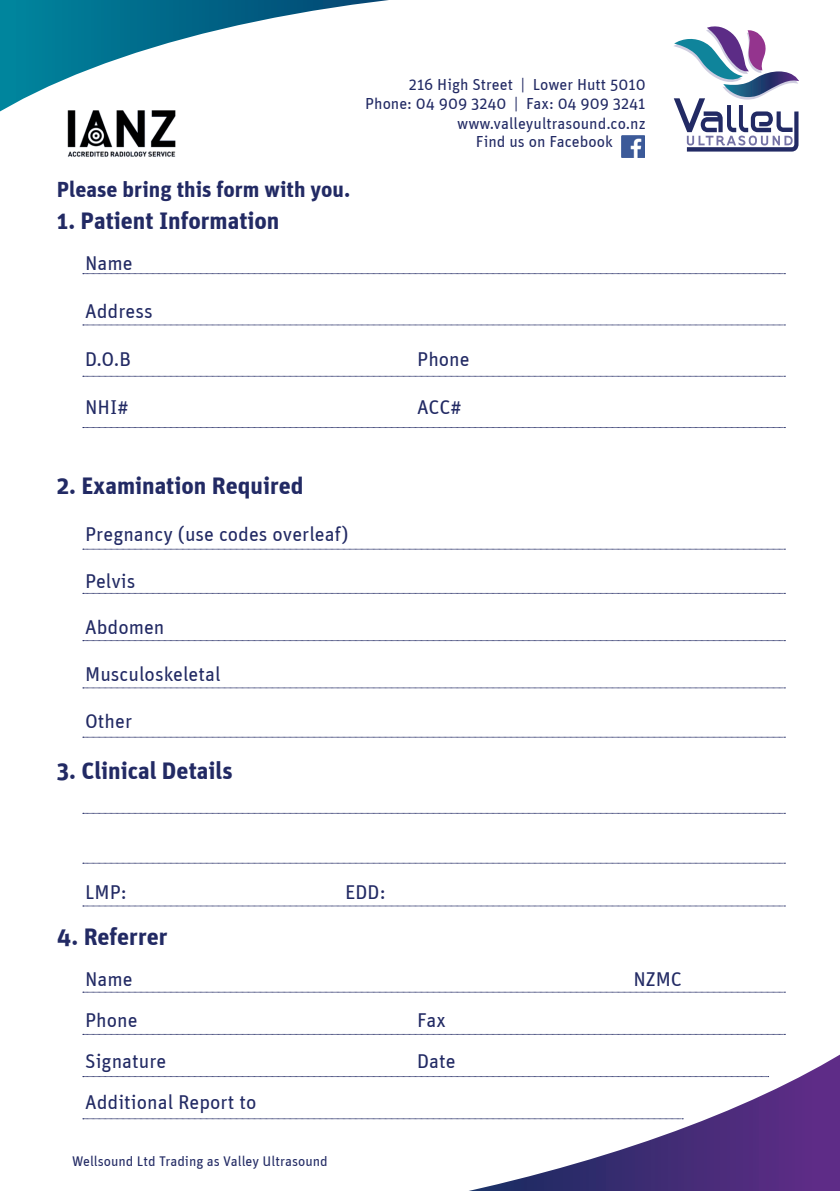
<style>
.page{position:relative;width:840px;height:1191px;background:#fff}
.page>*{position:absolute;margin:0;border:0;box-sizing:border-box;transform-origin:0 0}
.t1{font:700 24px "Unit";color:#222a64}
.t2{font:700 22px "Unit";color:#222a64}
.t3{font:20px "Unit";color:#222a64}
.t4{font:16px "Unit";color:#222a64}
.t5{font:14px "Unit";color:#222a64}
</style>
<div class="page">
<svg style="left:415px;top:1055px;width:424px;height:136px"></svg>
<svg style="left:0;top:0;width:389px;height:112px"></svg>
<svg style="left:673px;top:26px;width:125px;height:126px"></svg>
<svg style="left:83px;top:273px;width:702px;height:1px"></svg>
<svg style="left:83px;top:325px;width:702px;height:1px"></svg>
<svg style="left:83px;top:376px;width:702px;height:1px"></svg>
<svg style="left:83px;top:427px;width:702px;height:1px"></svg>
<svg style="left:83px;top:549px;width:702px;height:1px"></svg>
<svg style="left:83px;top:737px;width:702px;height:1px"></svg>
<svg style="left:83px;top:593px;width:702px;height:1px"></svg>
<svg style="left:83px;top:640px;width:702px;height:1px"></svg>
<svg style="left:83px;top:687px;width:702px;height:1px"></svg>
<svg style="left:83px;top:1076px;width:685px;height:1px"></svg>
<svg style="left:83px;top:1118px;width:599px;height:1px"></svg>
<svg style="left:83px;top:991px;width:702px;height:1px"></svg>
<svg style="left:83px;top:1034px;width:702px;height:1px"></svg>
<svg style="left:83px;top:863px;width:702px;height:1px"></svg>
<svg style="left:83px;top:905px;width:702px;height:1px"></svg>
<svg style="left:83px;top:813px;width:702px;height:1px"></svg>
<img style="left:57px;top:103px;width:128px;height:54px">
<img style="left:621px;top:135px;width:22px;height:23px">
<p class="t4" style="left:409px;top:75px;width:238px">216 High Street | Lower Hutt 5010</p>
<p class="t4" style="left:365px;top:94px;width:282px">Phone: 04 909 3240 | Fax: 04 909 3241</p>
<p class="t4" style="left:457px;top:114px;width:190px">www.valleyultrasound.co.nz</p>
<p class="t4" style="left:475px;top:132px;width:138px">Find us on Facebook</p>
<p class="t2" style="left:57px;top:176px;width:295px">Please bring this form with you.</p>
<p class="t1" style="left:57px;top:206px;width:224px">1. Patient Information</p>
<p class="t3" style="left:85px;top:251px;width:49px">Name</p>
<p class="t3" style="left:85px;top:299px;width:69px">Address</p>
<p class="t3" style="left:85px;top:347px;width:47px">D.O.B</p>
<p class="t3" style="left:417px;top:347px;width:54px">Phone</p>
<p class="t3" style="left:85px;top:395px;width:45px">NHI#</p>
<p class="t3" style="left:417px;top:395px;width:46px">ACC#</p>
<p class="t1" style="left:57px;top:471px;width:248px">2. Examination Required</p>
<p class="t3" style="left:85px;top:522px;width:265px">Pregnancy (use codes overleaf)</p>
<p class="t3" style="left:85px;top:569px;width:52px">Pelvis</p>
<p class="t3" style="left:85px;top:615px;width:81px">Abdomen</p>
<p class="t3" style="left:85px;top:662px;width:137px">Musculoskeletal</p>
<p class="t3" style="left:85px;top:709px;width:49px">Other</p>
<p class="t1" style="left:57px;top:756px;width:177px">3. Clinical Details</p>
<p class="t3" style="left:85px;top:880px;width:43px">LMP:</p>
<p class="t3" style="left:345px;top:880px;width:42px">EDD:</p>
<p class="t1" style="left:57px;top:922px;width:112px">4. Referrer</p>
<p class="t3" style="left:85px;top:967px;width:49px">Name</p>
<p class="t3" style="left:633px;top:967px;width:50px">NZMC</p>
<p class="t3" style="left:85px;top:1008px;width:54px">Phone</p>
<p class="t3" style="left:417px;top:1008px;width:30px">Fax</p>
<p class="t3" style="left:85px;top:1049px;width:83px">Signature</p>
<p class="t3" style="left:417px;top:1049px;width:40px">Date</p>
<p class="t3" style="left:85px;top:1090px;width:173px">Additional Report to</p>
<p class="t5" style="left:72px;top:1152px;width:257px">Wellsound Ltd Trading as Valley Ultrasound</p>
</div>
